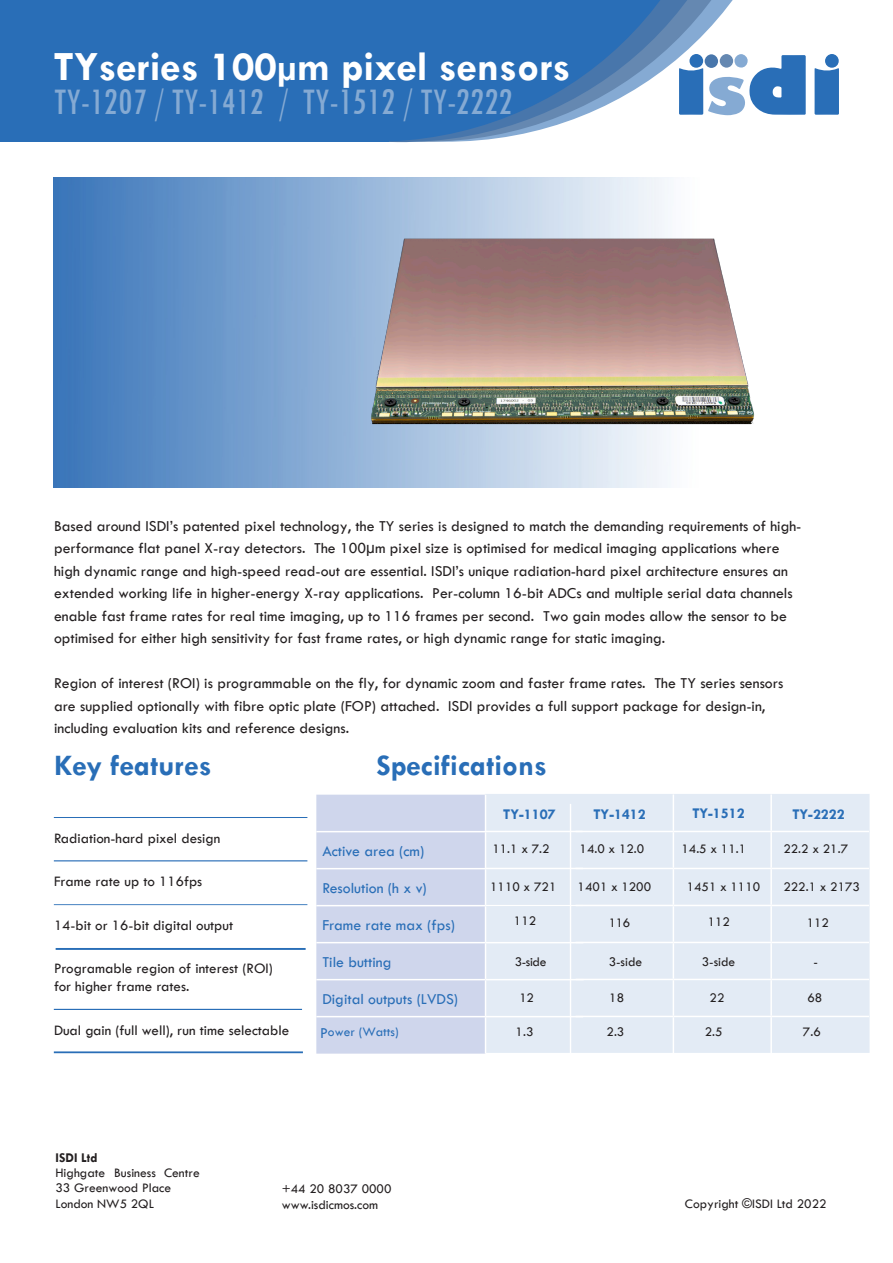
<style>
.page{position:relative;width:893px;height:1263px;background:#fff}
.page>*{position:absolute;margin:0;border:0;box-sizing:border-box;transform-origin:0 0}
.t1{font:700 42px "Tw Cen";color:#fff}
.t2{font:condensed 39px "Tw Cen";color:#85aad3}
.t3{font:700 30px "Tw Cen";color:#296eb7}
.t4{font:15.75px/22.5px "Tw Cen";color:#231f20}
.t5{font:15.75px "Tw Cen";color:#296eb7}
.t6{font:15px/18px "Tw Cen";color:#231f20}
.t7{font:700 15px "Tw Cen";color:#296eb7}
.t8{font:13.5px "Tw Cen";color:#231f20}
.t9{font:13.5px/15.1px "Tw Cen";color:#231f20}
.t10{font:13.5px "Tw Cen";color:#296eb7}
.t11{font:700 13.5px "Tw Cen";color:#231f20}
.s1{font-size:33px}
.s2{font-family:"Tw Cen MT Condensed";font-stretch:normal}
.s3{font-style:inherit}
.s4{font-size:15.75px}
</style>
<div class="page">
<svg style="left:388px;top:0;width:345px;height:143px;fill:#296eb7"></svg>
<div style="left:0;top:0;width:388px;height:142px;background:#296eb7"></div>
<svg style="left:814px;top:68px;width:25px;height:47px"></svg>
<svg style="left:679px;top:55px;width:127px;height:60px"></svg>
<div style="left:689px;top:54px;width:14px;height:14px;background:#296eb7;border-radius:50%"></div>
<div style="left:825px;top:54px;width:14px;height:14px;background:#296eb7;border-radius:50%"></div>
<div style="left:720px;top:54px;width:13px;height:14px;background:#6588b1;border-radius:50%"></div>
<div style="left:705px;top:54px;width:13px;height:14px;background:#4876ab;border-radius:50%"></div>
<div style="left:734px;top:54px;width:14px;height:14px;background:#85aad3;border-radius:50%"></div>
<div style="left:316px;top:795px;width:169px;height:259px;background:#cfd6ec"></div>
<div style="left:485px;top:794px;width:384px;height:259px;background:#e3ebf5"></div>
<hr style="left:485px;top:795px;width:1px;height:36px;background:#fff">
<hr style="left:485px;top:832px;width:1px;height:36px;background:#fff">
<hr style="left:485px;top:869px;width:1px;height:36px;background:#fff">
<hr style="left:485px;top:906px;width:1px;height:36px;background:#fff">
<hr style="left:485px;top:943px;width:1px;height:36px;background:#fff">
<hr style="left:485px;top:980px;width:1px;height:36px;background:#fff">
<hr style="left:485px;top:1017px;width:1px;height:37px;background:#fff">
<hr style="left:316px;top:868px;width:170px;height:1px;background:#fff">
<hr style="left:576px;top:868px;width:97px;height:1px;background:#fff">
<hr style="left:673px;top:868px;width:98px;height:1px;background:#fff">
<hr style="left:771px;top:868px;width:98px;height:1px;background:#fff">
<hr style="left:316px;top:831px;width:170px;height:1px;background:#fff">
<hr style="left:576px;top:831px;width:97px;height:1px;background:#fff">
<hr style="left:673px;top:831px;width:98px;height:1px;background:#fff">
<hr style="left:771px;top:831px;width:98px;height:1px;background:#fff">
<hr style="left:673px;top:794px;width:1px;height:37px;background:#fff">
<hr style="left:770px;top:794px;width:2px;height:37px;background:#fff">
<hr style="left:673px;top:832px;width:1px;height:36px;background:#fff">
<hr style="left:770px;top:832px;width:2px;height:36px;background:#fff">
<hr style="left:673px;top:869px;width:1px;height:36px;background:#fff">
<hr style="left:770px;top:869px;width:2px;height:36px;background:#fff">
<hr style="left:673px;top:906px;width:1px;height:36px;background:#fff">
<hr style="left:770px;top:906px;width:2px;height:36px;background:#fff">
<hr style="left:673px;top:943px;width:1px;height:36px;background:#fff">
<hr style="left:770px;top:943px;width:2px;height:36px;background:#fff">
<hr style="left:673px;top:980px;width:1px;height:36px;background:#fff">
<hr style="left:770px;top:980px;width:2px;height:36px;background:#fff">
<hr style="left:673px;top:1017px;width:1px;height:36px;background:#fff">
<hr style="left:770px;top:1017px;width:2px;height:36px;background:#fff">
<hr style="left:316px;top:905px;width:170px;height:1px;background:#fff">
<hr style="left:576px;top:905px;width:97px;height:1px;background:#fff">
<hr style="left:673px;top:905px;width:98px;height:1px;background:#fff">
<hr style="left:771px;top:905px;width:98px;height:1px;background:#fff">
<hr style="left:316px;top:942px;width:170px;height:1px;background:#fff">
<hr style="left:576px;top:942px;width:97px;height:1px;background:#fff">
<hr style="left:673px;top:942px;width:98px;height:1px;background:#fff">
<hr style="left:771px;top:942px;width:98px;height:1px;background:#fff">
<hr style="left:316px;top:979px;width:170px;height:1px;background:#fff">
<hr style="left:576px;top:979px;width:97px;height:1px;background:#fff">
<hr style="left:673px;top:979px;width:98px;height:1px;background:#fff">
<hr style="left:771px;top:979px;width:98px;height:1px;background:#fff">
<hr style="left:316px;top:1016px;width:170px;height:1px;background:#fff">
<hr style="left:576px;top:1016px;width:97px;height:1px;background:#fff">
<hr style="left:673px;top:1016px;width:98px;height:1px;background:#fff">
<hr style="left:771px;top:1016px;width:98px;height:1px;background:#fff">
<hr style="left:54px;top:817px;width:253px;height:1px;background:#296eb7">
<hr style="left:54px;top:860px;width:253px;height:1px;background:#296eb7">
<hr style="left:54px;top:904px;width:253px;height:1px;background:#296eb7">
<hr style="left:56px;top:948px;width:250px;height:2px;background:#296eb7">
<hr style="left:54px;top:1009px;width:248px;height:1px;background:#296eb7">
<hr style="left:54px;top:1051px;width:249px;height:2px;background:#296eb7">
<img style="left:54px;top:178px;width:618px;height:310px">
<img style="left:353px;top:224px;width:401px;height:209px">
<hr style="left:569px;top:804px;width:3px;height:249px;background:#fff">
<hr style="left:485px;top:831px;width:98px;height:1px;background:#fff">
<hr style="left:485px;top:868px;width:98px;height:1px;background:#fff">
<hr style="left:486px;top:905px;width:97px;height:1px;background:#fff">
<hr style="left:485px;top:942px;width:98px;height:1px;background:#fff">
<hr style="left:486px;top:979px;width:98px;height:1px;background:#fff">
<hr style="left:485px;top:1016px;width:98px;height:1px;background:#fff">
<h1 class="t1" style="left:54px;top:41px;width:518px">TYseries 100<span class="s1">µ</span>m pixel sensors</h1>
<h2 class="t2" style="left:54px;top:79px;width:460px">TY-1207 / TY<span class="s2">-</span>1412 <span class="s2">/</span> TY-1512 / TY-2222</h2>
<p class="t4" style="left:54px;top:515px;width:749px">Based around ISDI’s patented pixel technology, the TY series is designed to match the demanding requirements of high&shy;performance flat panel X-ray detectors. The 100µm pixel size is optimised for medical imaging applications where high dynamic range and high-speed read-out are essential. ISDI’s unique radiation-hard pixel architecture ensures an extended working life in higher-energy X-ray applications. Per-column 16-bit ADCs and multiple serial data channels enable fast frame rates for real time imaging, up to 116 frames per second. Two gain modes allow the sensor to be optimised for either high sensitivity for fast frame rates, or high dynamic range for static imaging.</p>
<p class="t4" style="left:54px;top:672px;width:731px">Region of interest (ROI) is programmable on the fly, for dynamic zoom and faster frame rates. The TY series sensors are supplied optionally with fibre optic plate (FOP) attached. ISDI provides a full support package for design-in, including evaluation kits and reference designs.</p>
<p class="t3" style="left:54px;top:748px;width:159px">Key features</p>
<p class="t6" style="left:54px;top:829px;width:168px">Radiation-hard pixel design</p>
<p class="t6" style="left:54px;top:872px;width:150px">Frame rate up to 116fps</p>
<p class="t6" style="left:54px;top:916px;width:181px">14-bit or 16-bit digital output</p>
<p class="t6" style="left:54px;top:959px;width:220px">Programable region of interest (ROI) for higher frame rates.</p>
<p class="t6" style="left:54px;top:1021px;width:237px">Dual gain (full well), run time selectable</p>
<h3 class="t3" style="left:376px;top:748px;width:172px">Speci<span class="s3">fi</span>cations</h3>
<p class="t7" style="left:503px;top:805px;width:54px">TY-1107</p>
<p class="t7" style="left:593px;top:805px;width:54px">TY-1412</p>
<p class="t7" style="left:692px;top:804px;width:54px">TY-1512</p>
<p class="t7" style="left:792px;top:805px;width:54px">TY-2222</p>
<p class="t5" style="left:322px;top:841px;width:104px">Active area (cm)</p>
<p class="t8" style="left:492px;top:841px;width:59px">11.1 <span class="s3">x</span> 7.2</p>
<p class="t8" style="left:579px;top:841px;width:66px">14.0 x 12.0</p>
<p class="t8" style="left:681px;top:841px;width:66px">14.5 x 11.1</p>
<p class="t8" style="left:783px;top:841px;width:66px">22.2 x 21.7</p>
<p class="t5" style="left:322px;top:878px;width:106px">Resolution (h x v)</p>
<p class="t8" style="left:490px;top:879px;width:68px">1110 <span class="s3">x</span> 721</p>
<p class="t8" style="left:578px;top:879px;width:75px">1401 x 1200</p>
<p class="t8" style="left:687px;top:879px;width:75px">1451 x 1110</p>
<p class="t8" style="left:783px;top:879px;width:78px">222.1 x 2173</p>
<p class="t5" style="left:322px;top:915px;width:134px">Frame rate max (fps)</p>
<p class="t8" style="left:514px;top:913px;width:24px">112</p>
<p class="t8" style="left:609px;top:915px;width:23px">11<span class="s3">6</span></p>
<p class="t8" style="left:708px;top:914px;width:24px">112</p>
<p class="t8" style="left:807px;top:914px;width:24px">112</p>
<p class="t5" style="left:322px;top:952px;width:71px">Tile butting</p>
<p class="t5" style="left:322px;top:989px;width:137px">Digital outputs (LVDS)</p>
<p class="t8" style="left:519px;top:989px;width:16px">12</p>
<p class="t8" style="left:609px;top:990px;width:16px">18</p>
<p class="t8" style="left:709px;top:989px;width:16px">22</p>
<p class="t8" style="left:807px;top:990px;width:16px">68</p>
<p class="t10" style="left:320px;top:1024px;width:80px"><span class="s4">P</span>ower (Watts)</p>
<p class="t8" style="left:516px;top:1024px;width:19px">1.3</p>
<p class="t8" style="left:607px;top:1024px;width:19px">2.3</p>
<p class="t8" style="left:705px;top:1024px;width:19px">2.5</p>
<p class="t8" style="left:803px;top:1024px;width:19px">7.6</p>
<p class="t8" style="left:515px;top:953px;width:33px">3-side</p>
<p class="t8" style="left:609px;top:953px;width:35px">3-side</p>
<p class="t9" style="left:702px;top:954px;width:35px">3-side</p>
<p class="t8" style="left:814px;top:953px;width:6px">-</p>
<p class="t11" style="left:56px;top:1149px;width:44px">ISDI Ltd</p>
<p class="t9" style="left:56px;top:1165px;width:146px">Highgate Business Centre<br>33 Greenwood Place<br>L<span class="s3">ondon NW5 2QL</span></p>
<p class="t8" style="left:282px;top:1180px;width:111px">+44 20 8037 0000</p>
<p class="t8" style="left:282px;top:1196px;width:98px">www.isdicmos.com</p>
<p class="t8" style="left:685px;top:1196px;width:143px">Copyright ©ISDI Ltd 20<span class="s3">2</span>2</p>
</div>
